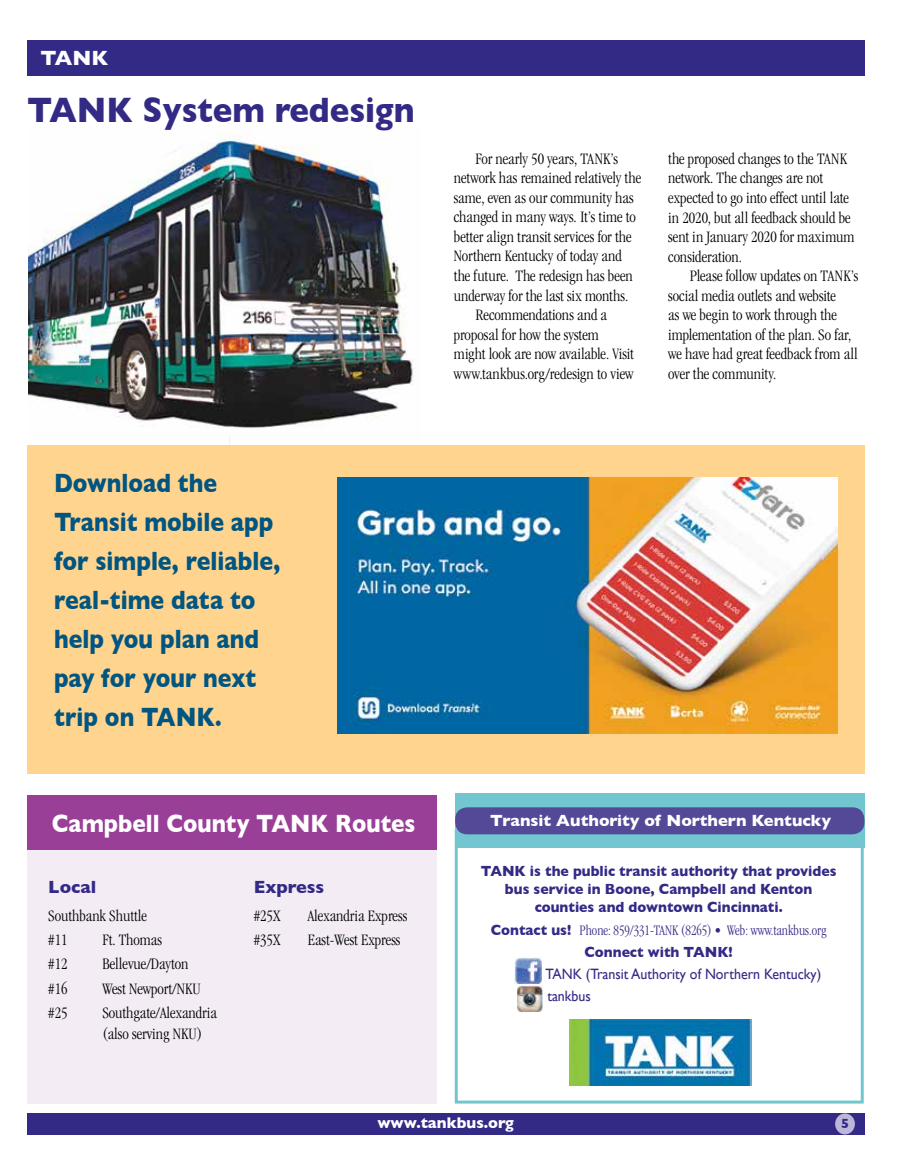
<style>
.page{position:relative;width:905px;height:1175px;background:#fff}
.page>*{position:absolute;margin:0;border:0;box-sizing:border-box;transform-origin:0 0}
.t1{font:700 36px "Gill Sans";color:#332a86;scale:.91 1}
.t2{font:700 27px/39px "Gill Sans";color:#005581;scale:.85 1}
.t3{font:700 25.5px "Gill Sans";color:#fff;scale:.88 1}
.t4{font:700 21px "Gill Sans";color:#fff}
.t5{font:700 18px "Gill Sans";color:#332a86}
.t6{font:300 condensed 16.5px/19.5px "Garamond";color:#000}
.t7{font:700 16.5px "Gill Sans";color:#fff}
.t8{font:700 15.75px "Gill Sans";color:#fff}
.t9{font:700 15px/18px "Gill Sans";color:#332a86;text-align:center;scale:.93 1}
.t10{font:300 condensed 15px "Garamond";color:#332a86;scale:.93 1}
.t11{font:15px/22.4px "Gill Sans";color:#332a86;scale:.93 1}
.t12{font:700 13.5px "Gill Sans";color:#332a86}
.s1{font-family:"Gill Sans";font-weight:700;font-stretch:normal}
</style>
<div class="page">
<img style="left:28px;top:132px;width:386px;height:310px">
<div style="left:27px;top:40px;width:837px;height:36px;background:#332a86"></div>
<div style="left:27px;top:1113px;width:837px;height:21px;background:#332a86"></div>
<div style="left:835px;top:1113px;width:19px;height:21px;background:#bcb7d8;border-radius:50%"></div>
<div style="left:455px;top:829px;width:408px;height:274px;background:#fff;border:3px solid #72c6d0"></div>
<div style="left:455px;top:794px;width:409px;height:54px;background:#72c6d0"></div>
<div style="left:455px;top:807px;width:409px;height:27px;background:#534996;border-radius:12px"></div>
<img style="left:569px;top:1019px;width:183px;height:66px">
<img style="left:515px;top:957px;width:26px;height:27px">
<div style="left:27px;top:837px;width:409px;height:266px;background:#f3ecf5"></div>
<div style="left:27px;top:795px;width:409px;height:54px;background:#993f97"></div>
<img style="left:517px;top:986px;width:25px;height:26px">
<div style="left:27px;top:445px;width:837px;height:329px;background:#ffd48f"></div>
<img style="left:338px;top:477px;width:499px;height:257px">
<p class="t4" style="left:40px;top:42px;width:69px">TANK</p>
<h1 class="t1" style="left:27px;top:81px;width:427px">TANK System redesign</h1>
<h2 class="t2" style="left:54px;top:462px;width:268px">Download the<br>Transit mobile app for simple, reliable, real-time data to help you plan and pay for your next trip on TANK.</h2>
<p class="t6" style="left:475px;top:149px;width:144px">For nearly 50 years, TANK’s</p>
<p class="t6" style="left:454px;top:168px;width:189px">network has remained relatively the</p>
<p class="t6" style="left:454px;top:188px;width:181px">same, even as our community has</p>
<p class="t6" style="left:454px;top:207px;width:184px">changed in many ways. It’s time to</p>
<p class="t6" style="left:454px;top:227px;width:179px">better align transit services for the</p>
<p class="t6" style="left:454px;top:246px;width:169px">Northern Kentucky of today and</p>
<p class="t6" style="left:454px;top:266px;width:180px">the future. The redesign has been</p>
<p class="t6" style="left:454px;top:285px;width:176px">underway for the last six months.</p>
<p class="t6" style="left:475px;top:305px;width:133px">Recommendations and a</p>
<p class="t6" style="left:454px;top:324px;width:147px">proposal for how the system</p>
<p class="t6" style="left:454px;top:344px;width:181px">might look are now available. Visit</p>
<p class="t6" style="left:454px;top:363px;width:181px">www.tankbus.org/redesign to view</p>
<p class="t6" style="left:668px;top:149px;width:188px">the proposed changes to the TANK network. The changes are not expected to go into effect until late in 2020, but all feedback should be sent in January 2020 for maximum consideration.</p>
<p class="t6" style="left:668px;top:266px;width:191px;text-indent:22px">Please follow updates on TANK’s social media outlets and website<br>as we begin to work through the implementation of the plan. So far, we have had great feedback from all over the community.</p>
<h3 class="t3" style="left:52px;top:803px;width:414px">Campbell County TANK Routes</h3>
<p class="t7" style="left:490px;top:807px;width:342px">Transit Authority of Northern Kentucky</p>
<p class="t5" style="left:48px;top:873px;width:49px">Local</p>
<p class="t6" style="left:48px;top:903px;width:100px;line-height:24.3px">Southbank Shuttle #11</p>
<p class="t6" style="left:102px;top:930px;width:61px">Ft. Thomas</p>
<p class="t6" style="left:48px;top:954px;width:21px">#12</p>
<p class="t6" style="left:102px;top:954px;width:88px">Bellevue/Dayton</p>
<p class="t6" style="left:48px;top:978px;width:21px">#16</p>
<p class="t6" style="left:102px;top:978px;width:100px">West Newport/NKU</p>
<p class="t6" style="left:48px;top:1002px;width:21px">#25</p>
<p class="t6" style="left:102px;top:1002px;width:116px;line-height:21px">Southgate/Alexandria (also serving NKU)</p>
<p class="t5" style="left:254px;top:873px;width:72px">Express</p>
<p class="t6" style="left:254px;top:906px;width:28px">#25X</p>
<p class="t6" style="left:308px;top:906px;width:101px">Alexandria Express</p>
<p class="t6" style="left:254px;top:930px;width:28px">#35X</p>
<p class="t6" style="left:308px;top:930px;width:94px">East-West Express</p>
<p class="t9" style="left:481px;top:861px;width:384px">TANK is the public transit authority that provides bus service in Boone, Campbell and Kenton counties and downtown Cincinnati.</p>
<p class="t10" style="left:491px;top:921px;width:362px"><span class="s1">Contact us!</span> Phone: 859/331-TANK (8265) • Web: www.tankbus.org</p>
<p class="t9" style="left:584px;top:942px;width:161px">Connect with TANK!</p>
<p class="t11" style="left:545px;top:962px;width:298px">TANK (Transit Authority of Northern Kentucky) tankbus</p>
<p class="t8" style="left:377px;top:1110px;width:138px">www.tankbus.org</p>
<p class="t12" style="left:841px;top:1112px;width:10px">5</p>
</div>
